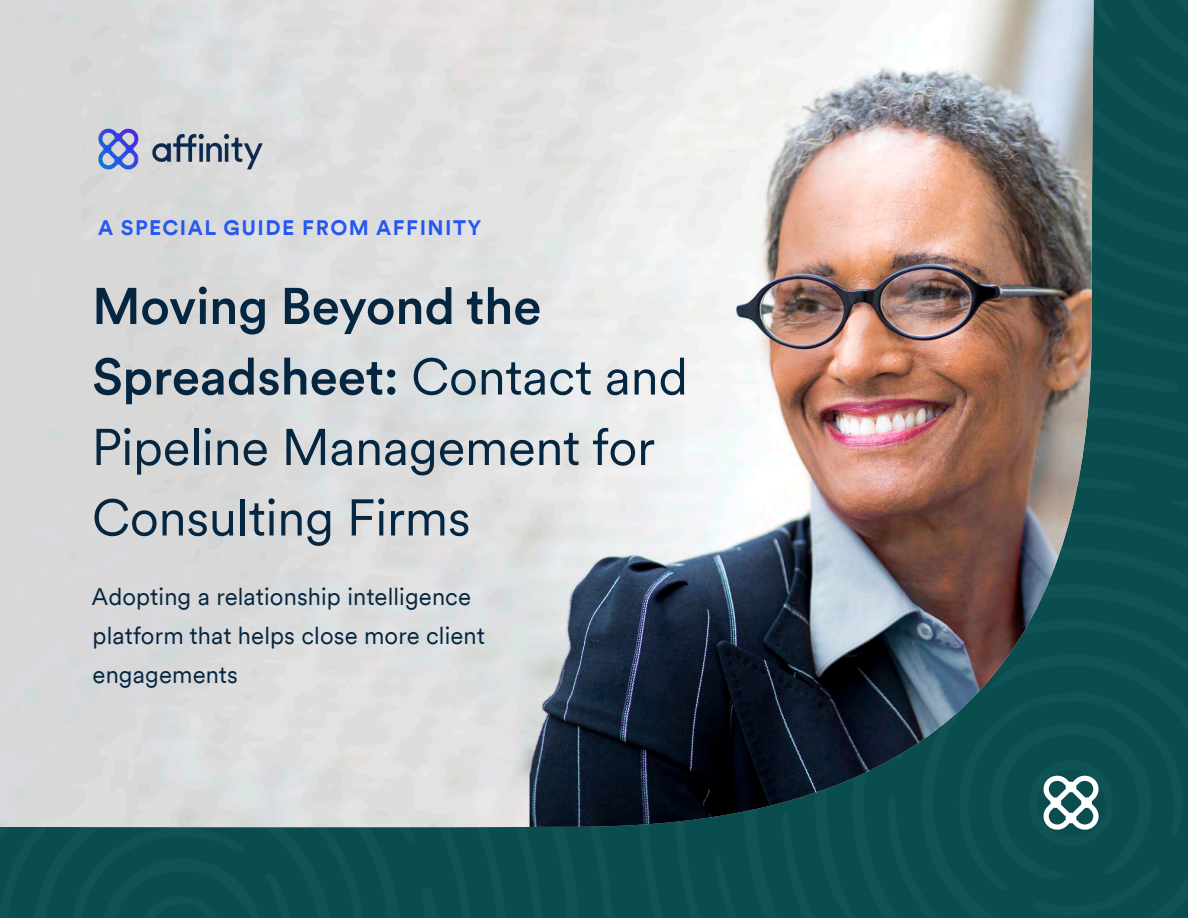
<style>
.page{position:relative;width:1188px;height:918px;background:#fff}
.page>*{position:absolute;margin:0;border:0;box-sizing:border-box;transform-origin:0 0}
.H1_headline{font:51px/70.5px "Circular XXTT";letter-spacing:-.005em;color:#052640}
.Big_quote{font:24px/39px "Circular XXTT";letter-spacing:.005em;color:#052640}
.Big_quote-2{font:700 21px "Circular XXTT";letter-spacing:.07em;color:#2657f2}
.s1{font-weight:500}
</style>
<div class="page">
<div style="left:1096px;top:369px;width:83px;height:109px;background:#094d4f"></div>
<div style="left:639px;top:828px;width:124px;height:90px;background:#094d4f"></div>
<div style="left:1096px;top:0;width:92px;height:43px;background:#094d4f"></div>
<div style="left:1096px;top:43px;width:92px;height:318px;background:#094d4f"></div>
<div style="left:330px;top:828px;width:194px;height:90px;background:#094d4f"></div>
<div style="left:0;top:828px;width:314px;height:90px;background:#094d4f"></div>
<div style="left:524px;top:828px;width:89px;height:90px;background:#094d4f"></div>
<img style="left:0;top:0;width:1094px;height:827px">
<svg style="left:763px;top:478px;width:425px;height:440px;background:#2e5457"></svg>
<img style="left:97px;top:117px;width:178px;height:64px">
<p class="Big_quote-2" style="left:98px;top:213px;width:385px">A SPECIAL GUIDE FROM AFFINITY</p>
<p class="H1_headline" style="left:92px;top:269px;width:598px"><span class="s1">Moving Beyond the<br>Spreadsheet:</span> Contact and<br>Pipeline Management for<br>Consulting Firms</p>
<p class="Big_quote" style="left:92px;top:576px;width:395px">Adopting a relationship intelligence platform that helps close more client engagements</p>
</div>
